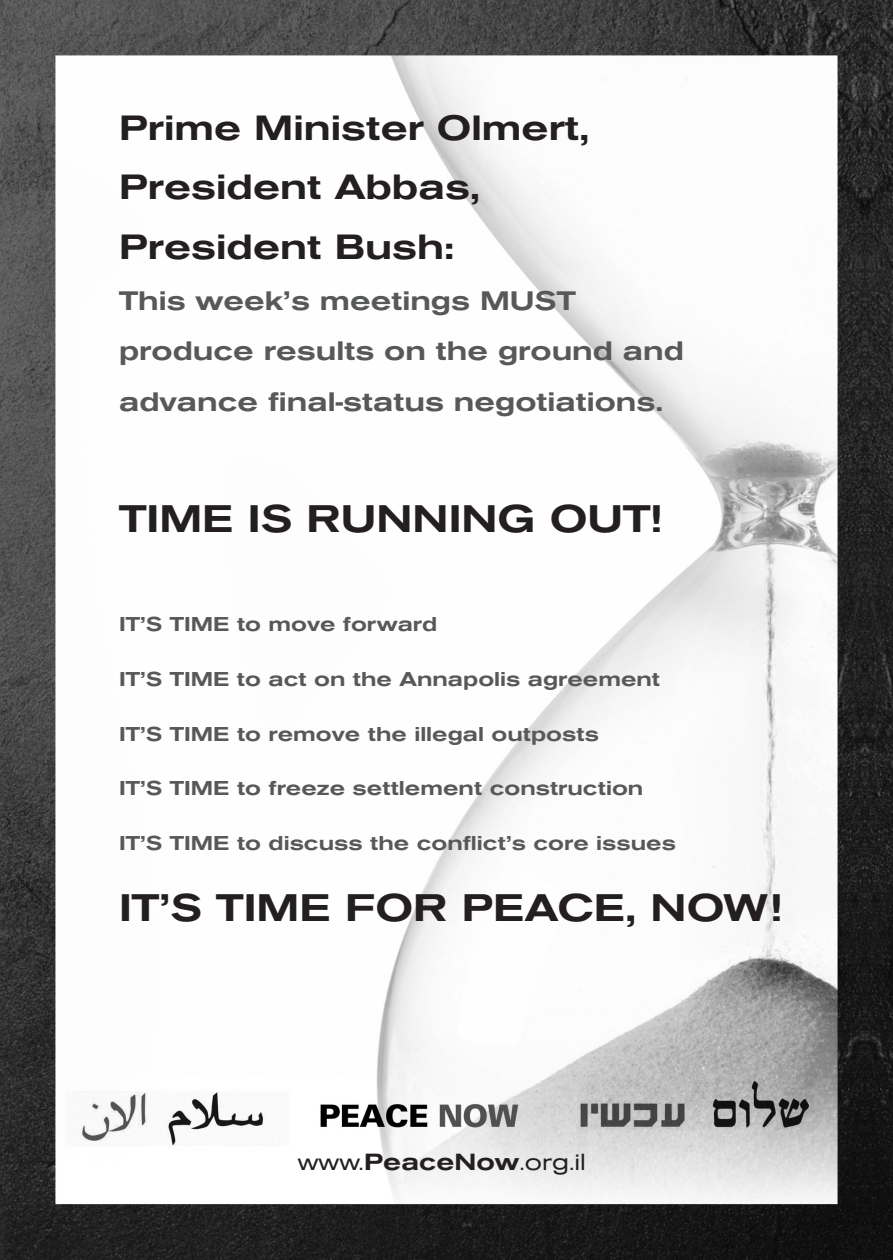
<style>
.page{position:relative;width:893px;height:1260px;background:#fff}
.page>*{position:absolute;margin:0;border:0;box-sizing:border-box;transform-origin:0 0}
.t1{font:40.25px "A Grotesk Mdm Ext";color:#231f20}
.t2{font:36.75px/59.5px "A Grotesk Mdm Ext";color:#231f20}
.t3{font:28px/50.8px "A Grotesk Mdm Ext";color:#57585a}
.t4{font:expanded 24.5px "A Grotesk";color:#231f20}
.t5{font:21px "A Grotesk Mdm Ext";color:#57585a}
.s1{font-family:"A Grotesk Mdm Ext";font-stretch:normal}
</style>
<div class="page">
<img style="left:0;top:0;width:893px;height:1260px">
<h2 class="t2" style="left:119px;top:101px;width:472px">Prime Minister Olmert,<br>President Abbas,<br>President Bush:</h2>
<h3 class="t3" style="left:119px;top:277px;width:566px">This week’s meetings MUST produce results on the ground and advance final-status negotiations.</h3>
<h1 class="t1" style="left:119px;top:503px;width:545px">TIME IS RUNNING OUT!</h1>
<p class="t5" style="left:119px;top:616px;width:320px">IT’S TIME to move forward</p>
<p class="t5" style="left:119px;top:671px;width:543px">IT’S TIME to act on the Annapolis agreement</p>
<p class="t5" style="left:119px;top:725px;width:481px">IT’S TIME to remove the illegal outposts</p>
<p class="t5" style="left:119px;top:780px;width:526px">IT’S TIME to freeze settlement construction</p>
<p class="t5" style="left:119px;top:835px;width:558px">IT’S TIME to discuss the conflict’s core issues</p>
<h1 class="t1" style="left:119px;top:891px;width:665px">IT’S TIME FOR PEACE, NOW!</h1>
<p class="t4" style="left:298px;top:1153px;width:290px">www.<span class="s1">PeaceNow</span>.org.il</p>
</div>
